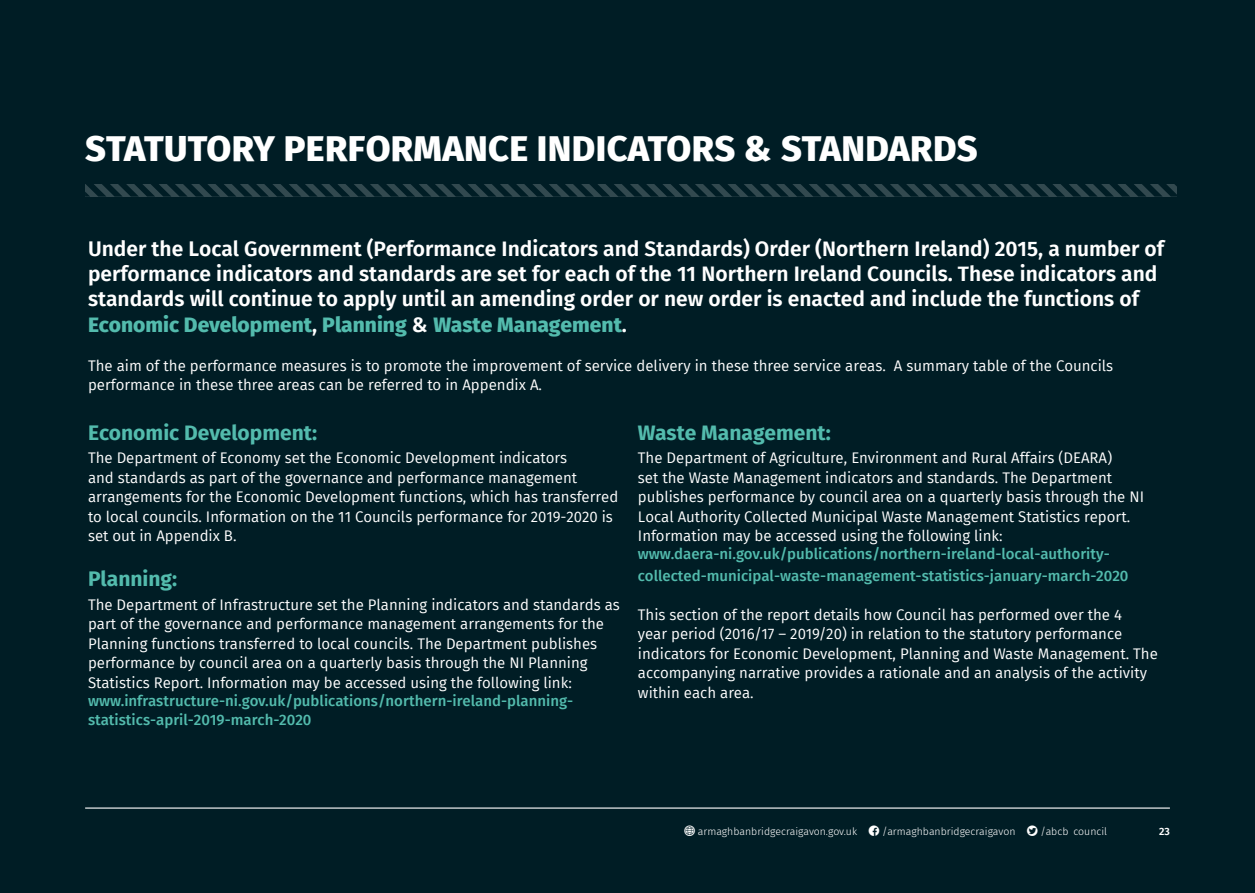
<style>
.page{position:relative;width:1255px;height:893px;background:#fff}
.page>*{position:absolute;margin:0;border:0;box-sizing:border-box;transform-origin:0 0}
.t1{font:800 36px "Fira Sans";letter-spacing:.01em;color:#fff}
.t2{font:600 21px/25.2px "Fira Sans";color:#fff}
.t3{font:700 21px "Fira Sans";color:#53bbad}
.t4{font:15px/19.5px "Fira Sans";color:#fff}
.t5{font:500 15px/19.5px "Fira Sans";color:#53bbad}
.t6{font:300 10.5px "Fira Sans";color:#fff}
.t7{font:600 10.5px "Fira Sans";color:#fff}
.s1{font-weight:800;color:#53bbad}
.s2{font-family:"Glyphter";font-weight:400}
</style>
<div class="page">
<div style="left:0;top:0;width:1254px;height:893px;background:#001d25"></div>
<hr style="left:85px;top:807px;width:1084px;height:2px;background:#fff">
<svg style="left:85px;top:184px;width:1091px;height:13px"></svg>
<p class="t1" style="left:85px;top:118px;width:893px">STATUTORY PERFORMANCE INDICATORS &amp; STANDARDS</p>
<p class="t2" style="left:88px;top:235px;width:1077px">Under the Local Government (Performance Indicators and Standards) Order (Northern Ireland) 2015, a number of performance indicators and standards are set for each of the 11 Northern Ireland Councils. These indicators and standards will continue to apply until an amending order or new order is enacted and include the functions of <span class="s1">Economic Development</span>, <span class="s1">Planning</span> &amp; <span class="s1">Waste Management</span>.</p>
<p class="t4" style="left:88px;top:355px;width:1026px">The aim of the performance measures is to promote the improvement of service delivery in these three service areas. A summary table of the Councils performance in these three areas can be referred to in Appendix A.</p>
<p class="t3" style="left:88px;top:414px;width:231px">Economic Development:</p>
<p class="t4" style="left:88px;top:448px;width:531px">The Department of Economy set the Economic Development indicators<br>and standards as part of the governance and performance management arrangements for the Economic Development functions, which has transferred to local councils. Information on the 11 Councils performance for 2019-2020 is set out in Appendix B.</p>
<p class="t3" style="left:88px;top:561px;width:91px">Planning:</p>
<p class="t4" style="left:88px;top:594px;width:533px">The Department of Infrastructure set the Planning indicators and standards as part of the governance and performance management arrangements for the Planning functions transferred to local councils. The Department publishes performance by council area on a quarterly basis through the NI Planning Statistics Report. Information may be accessed using the following link:</p>
<p class="t5" style="left:88px;top:690px;width:487px">www.infrastructure-ni.gov.uk/publications/northern-ireland-planning&shy;statistics-april-2019-march-2020</p>
<p class="t3" style="left:638px;top:414px;width:194px">Waste Management:</p>
<p class="t4" style="left:638px;top:448px;width:476px">The Department of Agriculture, Environment and Rural Affairs (DEARA)</p>
<p class="t4" style="left:638px;top:467px;width:507px">set the Waste Management indicators and standards. The Department publishes performance by council area on a quarterly basis through the NI Local Authority Collected Municipal Waste Management Statistics report.<br>Information may be accessed using the following link:</p>
<p class="t5" style="left:638px;top:542px;width:492px;line-height:21.6px">www.daera-ni.gov.uk/publications/northern-ireland-local-authority&shy;collected-municipal-waste-management-statistics-january-march-2020</p>
<p class="t4" style="left:638px;top:605px;width:485px">This section of the report details how Council has performed over the 4</p>
<p class="t4" style="left:638px;top:624px;width:486px">year period (2016/17 – 2019/20) in relation to the statutory performance</p>
<p class="t4" style="left:638px;top:644px;width:521px">indicators for Economic Development, Planning and Waste Management. The accompanying narrative provides a rationale and an analysis of the activity within each area.</p>
<p class="t6" style="left:684px;top:823px;width:424px"><span class="s2">w</span> armaghbanbridgecraigavon.gov.uk <span class="s2">f</span> /armaghbanbridgecraigavon <span class="s2">t</span> /abcb council</p>
<p class="t7" style="left:1159px;top:822px;width:12px">23</p>
</div>
